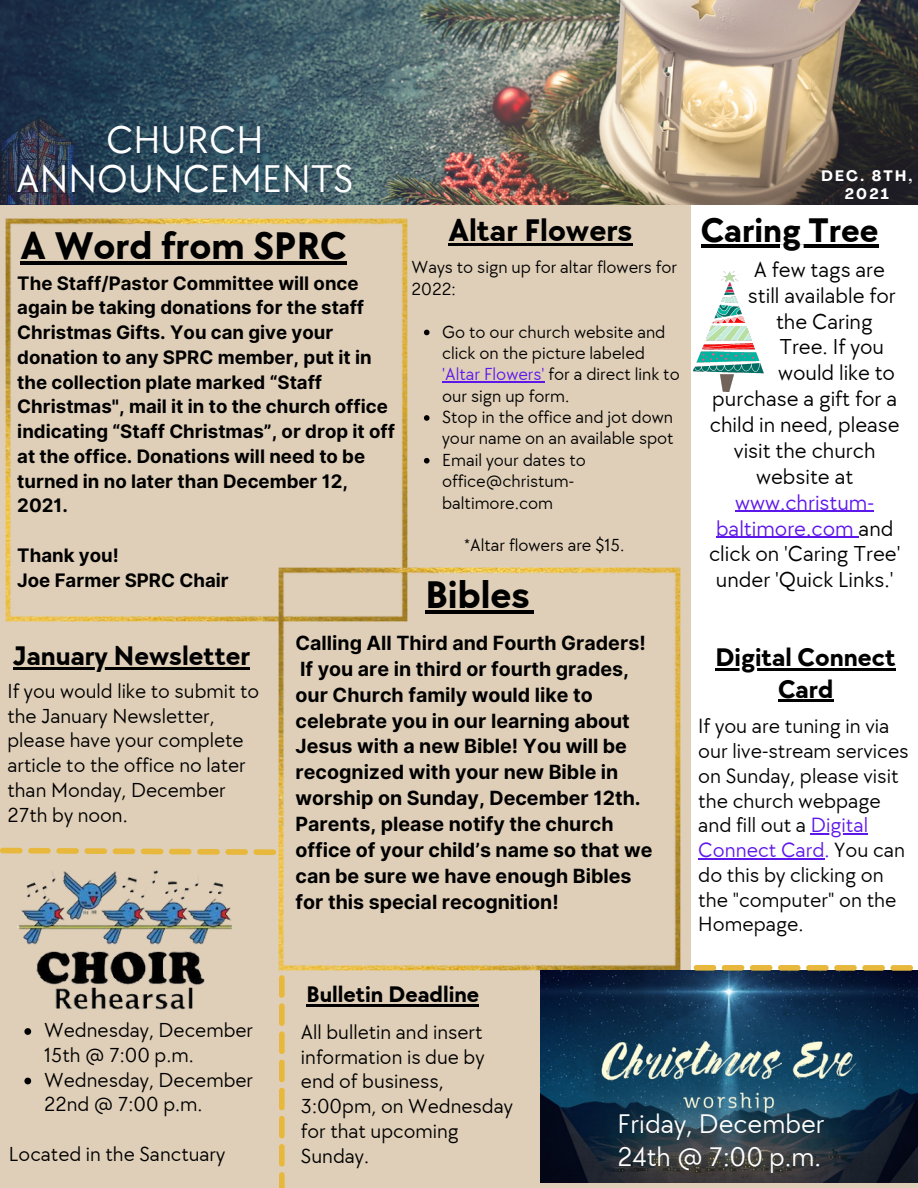
<style>
.page{position:relative;width:918px;height:1188px;background:#dfcfb8}
.page>*{position:absolute;margin:0;border:0;box-sizing:border-box;transform-origin:0 0}
.t1{font:39.9px/39.3px "TT Chocolates";color:#fff;text-align:center}
.t2{font:700 39.75px "TT Chocolates";color:#000}
.t3{font:700 35.25px "TT Chocolates";color:#000}
.t4{font:700 32.25px "TT Chocolates";color:#000}
.t5{font:27.75px "TT Chocolates";color:#fff}
.t6{font:700 27.75px "TT Chocolates";color:#000}
.t7{font:700 26.25px/31.5px "TT Chocolates";color:#000;text-align:center}
.t8{font:700 23.25px "TT Chocolates";color:#000}
.t9{font:22.35px "TT Chocolates";color:#000}
.t10{font:22.35px "TT Chocolates";color:#5e17eb}
.t11{font:21.3px/24.8px "TT Chocolates";color:#000}
.t12{font:21px/24.8px "TT Chocolates";color:#000}
.t13{font:700 19.5px/25.8px "Inter";color:#000}
.t14{font:700 18.6px/24.8px "Inter";color:#000}
.t15{font:18px/21.3px "TT Chocolates";color:#000}
.t16{font:700 15px/17.7px "Agrandir";letter-spacing:.15em;color:#fff;text-align:center}
.s1{color:#5e17eb}
.s2{color:#000}
</style>
<div class="page">
<img style="left:0;top:0;width:918px;height:205px">
<div style="left:691px;top:205px;width:227px;height:919px;background:#fff"></div>
<img style="left:5px;top:218px;width:403px;height:403px">
<hr style="left:21px;top:261px;width:326px;height:4px;background:#000">
<img style="left:694px;top:272px;width:69px;height:119px">
<img style="left:0;top:118px;width:74px;height:86px">
<svg style="left:0;top:848px;width:276px;height:7px"></svg>
<img style="left:278px;top:568px;width:403px;height:403px">
<img style="left:540px;top:971px;width:377px;height:211px">
<img style="left:17px;top:870px;width:215px;height:140px">
<svg style="left:279px;top:975px;width:6px;height:213px"></svg>
<hr style="left:425px;top:611px;width:105px;height:3px;background:#000">
<svg style="left:530px;top:611px;width:4px;height:3px"></svg>
<hr style="left:735px;top:511px;width:139px;height:1px;background:#5e17eb">
<hr style="left:716px;top:537px;width:143px;height:1px;background:#5e17eb">
<hr style="left:701px;top:245px;width:177px;height:3px;background:#000">
<hr style="left:13px;top:668px;width:237px;height:2px;background:#000">
<hr style="left:306px;top:1004px;width:173px;height:2px;background:#000">
<svg style="left:24px;top:1028px;width:7px;height:7px"></svg>
<svg style="left:24px;top:1078px;width:7px;height:6px"></svg>
<hr style="left:811px;top:834px;width:57px;height:1px;background:#5e17eb">
<hr style="left:698px;top:858px;width:126px;height:1px;background:#5e17eb">
<hr style="left:716px;top:668px;width:180px;height:3px;background:#000">
<hr style="left:778px;top:700px;width:55px;height:2px;background:#000">
<svg style="left:694px;top:965px;width:219px;height:6px"></svg>
<hr style="left:448px;top:243px;width:184px;height:2px;background:#000">
<svg style="left:424px;top:330px;width:6px;height:5px"></svg>
<hr style="left:442px;top:381px;width:103px;height:2px;background:#5e17eb">
<svg style="left:424px;top:415px;width:6px;height:6px"></svg>
<svg style="left:424px;top:458px;width:6px;height:6px"></svg>
<p class="t1" style="left:16px;top:121px;width:339px">CHURCH<br>ANNOUNCEMENTS</p>
<p class="t2" style="left:21px;top:223px;width:328px">A Word from SPRC</p>
<p class="t14" style="left:17px;top:270px;width:379px">The Staff/Pastor Committee will once again be taking donations for the staff Christmas Gifts. You can give your donation to any SPRC member, put it in the collection plate marked “Staff Christmas", mail it in to the church office indicating “Staff Christmas”, or drop it off at the office. Donations will need to be turned in no later than December 12, 2021.</p>
<p class="t14" style="left:17px;top:543px;width:103px">Thank you!</p>
<p class="t14" style="left:17px;top:567px;width:213px">Joe Farmer SPRC Chair</p>
<p class="t4" style="left:448px;top:212px;width:186px">Altar Flowers</p>
<p class="t15" style="left:412px;top:257px;width:267px">Ways to sign up for altar flowers for<br>2022:</p>
<p class="t15" style="left:442px;top:321px;width:239px">Go to our church website and click on the picture labeled <span class="s1">'Altar Flowers'</span> for a direct link to our sign up form.</p>
<p class="t15" style="left:442px;top:407px;width:233px">Stop in the office and jot down your name on an available spot</p>
<p class="t15" style="left:442px;top:450px;width:145px">Email your dates to office@christum&shy;baltimore.com</p>
<p class="t15" style="left:464px;top:535px;width:162px">*Altar flowers are $15.</p>
<p class="t2" style="left:425px;top:573px;width:106px">Bibles</p>
<p class="t6" style="left:13px;top:640px;width:238px">January Newsletter</p>
<p class="t12" style="left:7px;top:679px;width:253px">If you would like to submit to the January Newsletter, please have your complete article to the office no later than Monday, December<br>27th by noon.</p>
<p class="t13" style="left:296px;top:630px;width:358px">Calling All Third and Fourth Graders!<br>If you are in third or fourth grades, our Church family would like to celebrate you in our learning about Jesus with a new Bible! You will be recognized with your new Bible in worship on Sunday, December 12th.<br>Parents, please notify the church office of your child’s name so that we can be sure we have enough Bibles for this special recognition!</p>
<p class="t16" style="left:821px;top:168px;width:92px">DEC. 8TH,<br>2021</p>
<p class="t3" style="left:701px;top:211px;width:179px">Caring Tree</p>
<p class="t9" style="left:754px;top:257px;width:133px">A few tags are</p>
<p class="t9" style="left:748px;top:283px;width:149px">still available for</p>
<p class="t9" style="left:776px;top:308px;width:98px">the Caring</p>
<p class="t9" style="left:779px;top:334px;width:106px">Tree. If you</p>
<p class="t9" style="left:778px;top:360px;width:119px">would like to</p>
<p class="t9" style="left:712px;top:386px;width:186px">purchase a gift for a</p>
<p class="t9" style="left:710px;top:412px;width:191px">child in need, please</p>
<p class="t9" style="left:734px;top:438px;width:143px">visit the church</p>
<p class="t9" style="left:756px;top:464px;width:99px">website at</p>
<p class="t10" style="left:735px;top:490px;width:140px">www.christum-</p>
<p class="t10" style="left:716px;top:515px;width:179px">baltimore.com <span class="s2">and</span></p>
<p class="t9" style="left:709px;top:541px;width:193px">click on 'Caring Tree'</p>
<p class="t9" style="left:716px;top:567px;width:179px">under 'Quick Links.'</p>
<p class="t7" style="left:716px;top:642px;width:182px">Digital Connect<br>Card</p>
<p class="t11" style="left:698px;top:715px;width:212px">If you are tuning in via our live-stream services on Sunday, please visit the church webpage and fill out a <span class="s1">Digital<br>Connect Card.</span> You can do this by clicking on the "computer" on the<br>Homepage.</p>
<p class="t12" style="left:44px;top:1018px;width:210px">Wednesday, December<br>15th @ 7:00 p.m.</p>
<p class="t12" style="left:44px;top:1068px;width:210px">Wednesday, December<br>22nd @ 7:00 p.m.</p>
<p class="t12" style="left:9px;top:1142px;width:218px">Located in the Sanctuary</p>
<p class="t8" style="left:306px;top:981px;width:174px">Bulletin Deadline</p>
<p class="t12" style="left:301px;top:1020px;width:213px">All bulletin and insert information is due by end of business,<br>3:00pm, on Wednesday for that upcoming<br>Sunday.</p>
<p class="t5" style="left:617px;top:1108px;width:209px">Friday, December</p>
<p class="t5" style="left:617px;top:1141px;width:205px">24th @ 7:00 p.m.</p>
</div>
